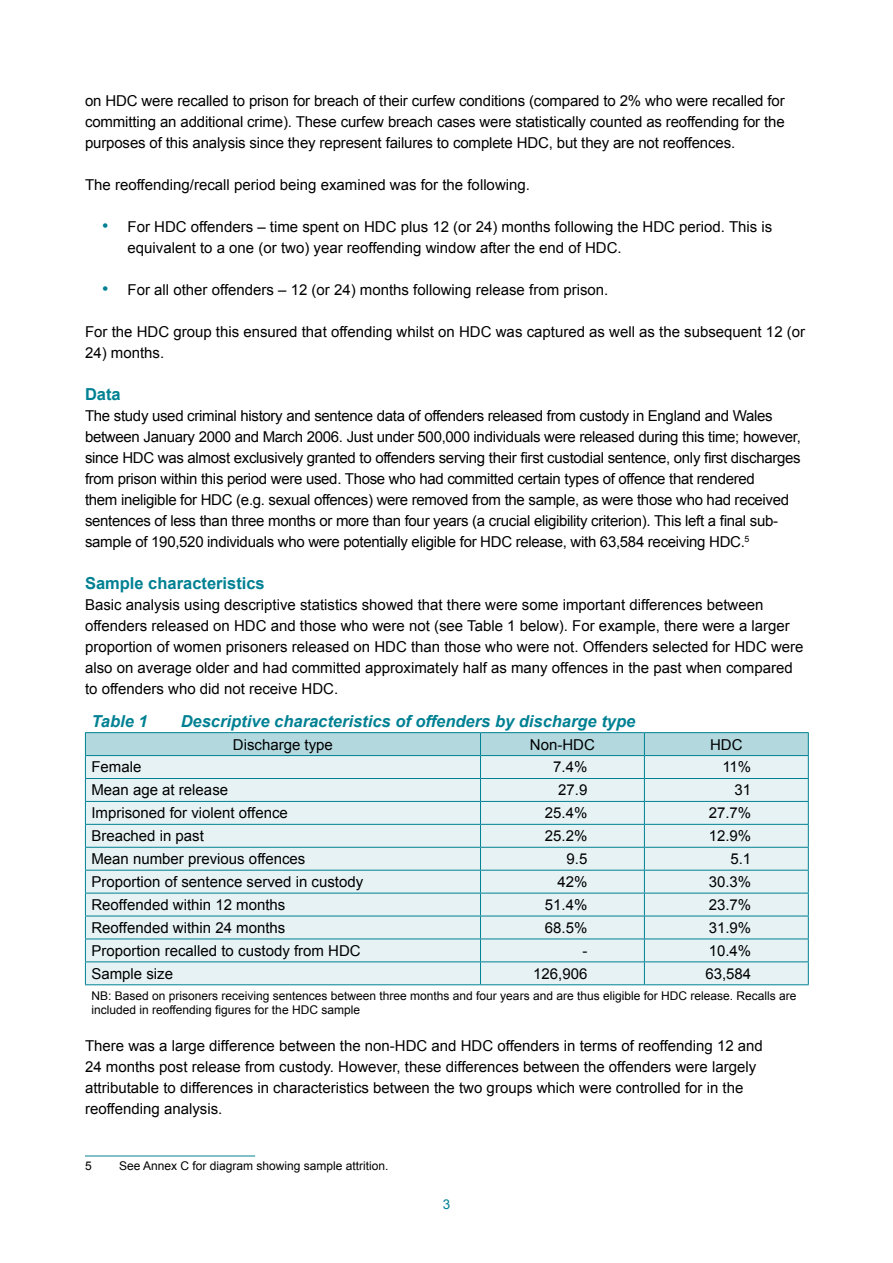
<style>
.page{position:relative;width:893px;height:1263px;background:#fff}
.page>*{position:absolute;margin:0;border:0;box-sizing:border-box;transform-origin:0 0}
.Table_Head{font:italic 700 16.5px "Arial";color:#008193}
.Sub_Heading{font:700 16.5px "Arial";color:#008193}
.Text{font:15px/21px "Arial";color:#000}
.Text-2{font:15px/21px "Arial";letter-spacing:-.02em;color:#000}
.Table_Text{font:15px "Arial";color:#000}
.Footnote{font:15px/21px "Arial";letter-spacing:-.01em;color:#000;text-align:justify}
.Bullet_point{font:15px/21px "Arial";color:#000}
.t1{font:13.5px "Arial";color:#008193}
.Footnote-2{font:12px/14.4px "Arial";color:#000}
.s1{font-size:18px;color:#008193}
</style>
<div class="page">
<hr style="left:85px;top:732px;width:395px;height:1px;background:#008193">
<hr style="left:480px;top:732px;width:164px;height:1px;background:#008193">
<hr style="left:644px;top:732px;width:165px;height:1px;background:#008193">
<svg style="left:85px;top:733px;width:724px;height:251px;background:#d7eaed"></svg>
<hr style="left:85px;top:984px;width:395px;height:1px;background:#008193">
<hr style="left:480px;top:984px;width:164px;height:1px;background:#008193">
<hr style="left:644px;top:984px;width:165px;height:1px;background:#008193">
<hr style="left:85px;top:1155px;width:170px;height:1px;background:#008193">
<p class="Footnote" style="left:85px;top:90px;width:701px">on HDC were recalled to prison for breach of their curfew conditions (compared to 2% who were recalled for committing an additional crime). These curfew breach cases were statistically counted as reoffending for the purposes of this analysis since they represent failures to complete HDC, but they are not reoffences.</p>
<p class="Text" style="left:85px;top:174px;width:446px">The reoffending/recall period being examined was for the following.</p>
<p class="Bullet_point" style="left:128px;top:216px;width:646px;text-indent:-26px"><span class="s1">•</span> For HDC offenders – time spent on HDC plus 12 (or 24) months following the HDC period. This is equivalent to a one (or two) year reoffending window after the end of HDC.</p>
<p class="Bullet_point" style="left:102px;top:279px;width:508px"><span class="s1">•</span> For all other offenders – 12 (or 24) months following release from prison.</p>
<p class="Text" style="left:85px;top:321px;width:722px">For the HDC group this ensured that offending whilst on HDC was captured as well as the subsequent 12 (or</p>
<p class="Text" style="left:85px;top:342px;width:81px">24) months.</p>
<p class="Sub_Heading" style="left:85px;top:383px;width:37px">Data</p>
<p class="Text-2" style="left:85px;top:405px;width:717px">The study used criminal history and sentence data of offenders released from custody in England and Wales between January 2000 and March 2006. Just under 500,000 individuals were released during this time; however, since HDC was almost exclusively granted to offenders serving their first custodial sentence, only first discharges from prison within this period were used. Those who had committed certain types of offence that rendered<br>them ineligible for HDC (e.g. sexual offences) were removed from the sample, as were those who had received sentences of less than three months or more than four years (a crucial eligibility criterion). This left a final sub&shy;sample of 190,520 individuals who were potentially eligible for HDC release, with 63,584 receiving HDC.<sup>5</sup></p>
<p class="Sub_Heading" style="left:85px;top:572px;width:181px">Sample characteristics</p>
<p class="Text" style="left:85px;top:594px;width:720px">Basic analysis using descriptive statistics showed that there were some important differences between offenders released on HDC and those who were not (see Table 1 below). For example, there were a larger proportion of women prisoners released on HDC than those who were not. Offenders selected for HDC were also on average older and had committed approximately half as many offences in the past when compared to offenders who did not receive HDC.</p>
<p class="Table_Head" style="left:91px;top:710px;width:58px">Table 1</p>
<p class="Table_Head" style="left:181px;top:710px;width:456px">Descriptive characteristics of offenders by discharge type</p>
<p class="Table_Text" style="left:233px;top:734px;width:102px">Discharge type</p>
<p class="Table_Text" style="left:530px;top:734px;width:66px">Non-HDC</p>
<p class="Table_Text" style="left:710px;top:734px;width:34px">HDC</p>
<p class="Table_Text" style="left:91px;top:757px;width:52px">Female</p>
<p class="Table_Text" style="left:553px;top:757px;width:36px">7.4%</p>
<p class="Table_Text" style="left:722px;top:757px;width:30px">11%</p>
<p class="Table_Text" style="left:91px;top:780px;width:138px">Mean age at release</p>
<p class="Table_Text" style="left:558px;top:780px;width:31px">27.9</p>
<p class="Table_Text" style="left:735px;top:780px;width:18px">31</p>
<p class="Table_Text" style="left:91px;top:803px;width:198px">Imprisoned for violent offence</p>
<p class="Table_Text" style="left:545px;top:803px;width:44px">25.4%</p>
<p class="Table_Text" style="left:709px;top:803px;width:44px">27.7%</p>
<p class="Table_Text" style="left:91px;top:826px;width:114px">Breached in past</p>
<p class="Table_Text" style="left:545px;top:826px;width:44px">25.2%</p>
<p class="Table_Text" style="left:709px;top:826px;width:44px">12.9%</p>
<p class="Table_Text" style="left:91px;top:849px;width:216px">Mean number previous offences</p>
<p class="Table_Text" style="left:566px;top:849px;width:22px">9.5</p>
<p class="Table_Text" style="left:730px;top:849px;width:22px">5.1</p>
<p class="Table_Text" style="left:91px;top:872px;width:273px">Proportion of sentence served in custody</p>
<p class="Table_Text" style="left:557px;top:872px;width:32px">42%</p>
<p class="Table_Text" style="left:709px;top:872px;width:44px">30.3%</p>
<p class="Table_Text" style="left:91px;top:895px;width:195px">Reoffended within 12 months</p>
<p class="Table_Text" style="left:545px;top:895px;width:44px">51.4%</p>
<p class="Table_Text" style="left:709px;top:895px;width:44px">23.7%</p>
<p class="Table_Text" style="left:91px;top:918px;width:195px">Reoffended within 24 months</p>
<p class="Table_Text" style="left:545px;top:918px;width:44px">68.5%</p>
<p class="Table_Text" style="left:709px;top:918px;width:44px">31.9%</p>
<p class="Table_Text" style="left:91px;top:941px;width:271px">Proportion recalled to custody from HDC</p>
<p class="Table_Text" style="left:582px;top:941px;width:6px">-</p>
<p class="Table_Text" style="left:709px;top:941px;width:44px">10.4%</p>
<p class="Table_Text" style="left:91px;top:964px;width:83px">Sample size</p>
<p class="Table_Text" style="left:533px;top:964px;width:56px">126,906</p>
<p class="Table_Text" style="left:705px;top:964px;width:47px">63,584</p>
<p class="Footnote-2" style="left:91px;top:988px;width:706px">NB: Based on prisoners receiving sentences between three months and four years and are thus eligible for HDC release. Recalls are included in reoffending figures for the HDC sample</p>
<p class="Text" style="left:85px;top:1035px;width:679px">There was a large difference between the non-HDC and HDC offenders in terms of reoffending 12 and 24 months post release from custody. However, these differences between the offenders were largely attributable to differences in characteristics between the two groups which were controlled for in the reoffending analysis.</p>
<p class="Footnote-2" style="left:85px;top:1159px;width:8px">5</p>
<p class="Footnote-2" style="left:119px;top:1159px;width:271px">See Annex C for diagram showing sample attrition.</p>
<p class="t1" style="left:443px;top:1195px;width:9px">3</p>
</div>
